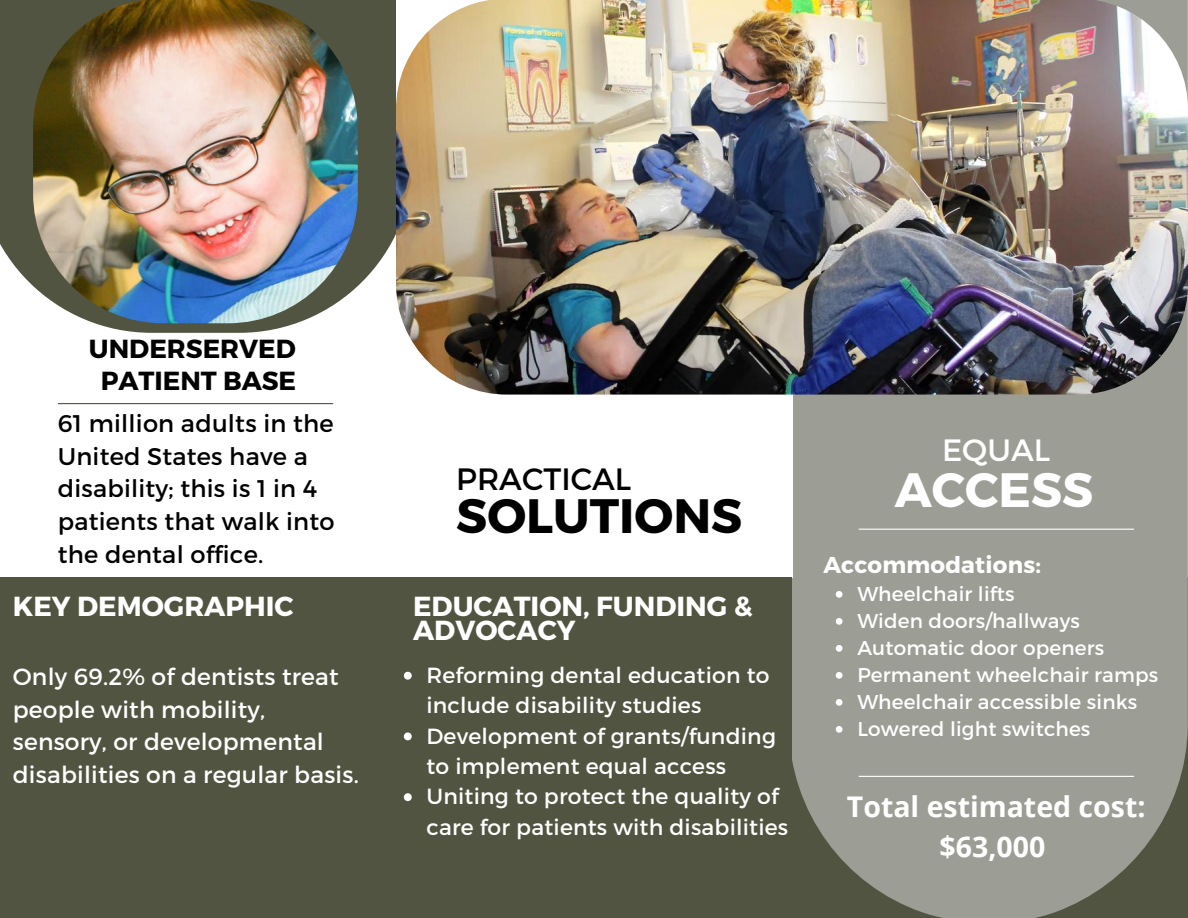
<style>
.page{position:relative;width:1188px;height:918px;background:#fff}
.page>*{position:absolute;margin:0;border:0;box-sizing:border-box;transform-origin:0 0}
.t1{font:700 48.3px "Montserrat";color:#000}
.t2{font:700 48.3px "Montserrat";color:#fff}
.t3{font:30.75px "Montserrat";color:#000}
.t4{font:30.75px "Montserrat";color:#fff}
.t5{font:700 28.5px/39.3px "Open Sans";color:#fff;text-align:center}
.t6{font:700 27.6px/23.7px "Montserrat";color:#fff}
.t7{font:700 26.1px/32.7px "Montserrat";color:#000;text-align:center}
.t8{font:24.15px/32.7px "Montserrat";letter-spacing:.01em;color:#000}
.t9{font:23.4px/32.7px "Montserrat";letter-spacing:.01em;color:#fff}
.t10{font:700 22.95px "Montserrat";letter-spacing:.01em;color:#fff}
.t11{font:21.9px/30.3px "Montserrat";letter-spacing:.01em;color:#fff}
.t12{font:19.95px "Montserrat";letter-spacing:.01em;color:#fff}
</style>
<div class="page">
<div style="left:0;top:577px;width:1188px;height:341px;background:#515440"></div>
<svg style="left:792px;top:0;width:396px;height:918px;background:#969890"></svg>
<svg style="left:0;top:0;width:407px;height:333px;fill:#515440"></svg>
<hr style="left:859px;top:529px;width:275px;height:1px;background:#fff">
<hr style="left:859px;top:776px;width:275px;height:1px;background:#fff">
<img style="left:33px;top:0;width:325px;height:323px;border-radius:130px">
<hr style="left:58px;top:403px;width:275px;height:1px;background:#515440">
<div style="left:396px;top:0;width:181px;height:241px;background:#fff"></div>
<div style="left:754px;top:369px;width:39px;height:209px;background:#fff"></div>
<img style="left:396px;top:0;width:792px;height:395px;border-radius:111px">
<div style="left:668px;top:577px;width:124px;height:252px;background:#515440"></div>
<svg style="left:836px;top:591px;width:7px;height:7px"></svg>
<svg style="left:836px;top:618px;width:7px;height:7px"></svg>
<svg style="left:836px;top:645px;width:7px;height:7px"></svg>
<svg style="left:836px;top:672px;width:7px;height:7px"></svg>
<svg style="left:836px;top:699px;width:7px;height:7px"></svg>
<svg style="left:836px;top:726px;width:7px;height:7px"></svg>
<svg style="left:404px;top:672px;width:8px;height:8px"></svg>
<svg style="left:404px;top:732px;width:8px;height:8px"></svg>
<svg style="left:404px;top:793px;width:8px;height:8px"></svg>
<p class="t7" style="left:89px;top:331px;width:209px">UNDERSERVED<br>PATIENT BASE</p>
<p class="t8" style="left:58px;top:406px;width:278px">61 million adults in the<br>United States have a disability; this is 1 in 4 patients that walk into the dental office.</p>
<p class="t6" style="left:13px;top:593px;width:282px">KEY DEMOGRAPHIC</p>
<p class="t9" style="left:13px;top:659px;width:347px">Only 69.2% of dentists treat people with mobility, sensory, or developmental disabilities on a regular basis.</p>
<p class="t4" style="left:942px;top:430px;width:110px">EQUAL</p>
<p class="t3" style="left:456px;top:459px;width:177px">PRACTICAL</p>
<p class="t2" style="left:895px;top:458px;width:200px">ACCESS</p>
<p class="t1" style="left:456px;top:485px;width:288px">SOLUTIONS</p>
<p class="t6" style="left:413px;top:593px;width:341px">EDUCATION, FUNDING &amp;<br>ADVOCACY</p>
<p class="t11" style="left:426px;top:659px;width:345px">Reforming dental education to include disability studies</p>
<p class="t11" style="left:426px;top:720px;width:351px">Development of grants/funding to implement equal access</p>
<p class="t11" style="left:426px;top:780px;width:363px">Uniting to protect the quality of care for patients with disabilities</p>
<p class="t10" style="left:823px;top:550px;width:219px">Accommodations:</p>
<p class="t12" style="left:857px;top:581px;width:159px">Wheelchair lifts</p>
<p class="t12" style="left:857px;top:608px;width:224px">Widen doors/hallways</p>
<p class="t12" style="left:857px;top:635px;width:248px">Automatic door openers</p>
<p class="t12" style="left:857px;top:662px;width:303px">Permanent wheelchair ramps</p>
<p class="t12" style="left:857px;top:689px;width:281px">Wheelchair accessible sinks</p>
<p class="t12" style="left:857px;top:716px;width:235px">Lowered light switches</p>
<p class="t5" style="left:847px;top:786px;width:300px">Total estimated cost: $63,000</p>
</div>
